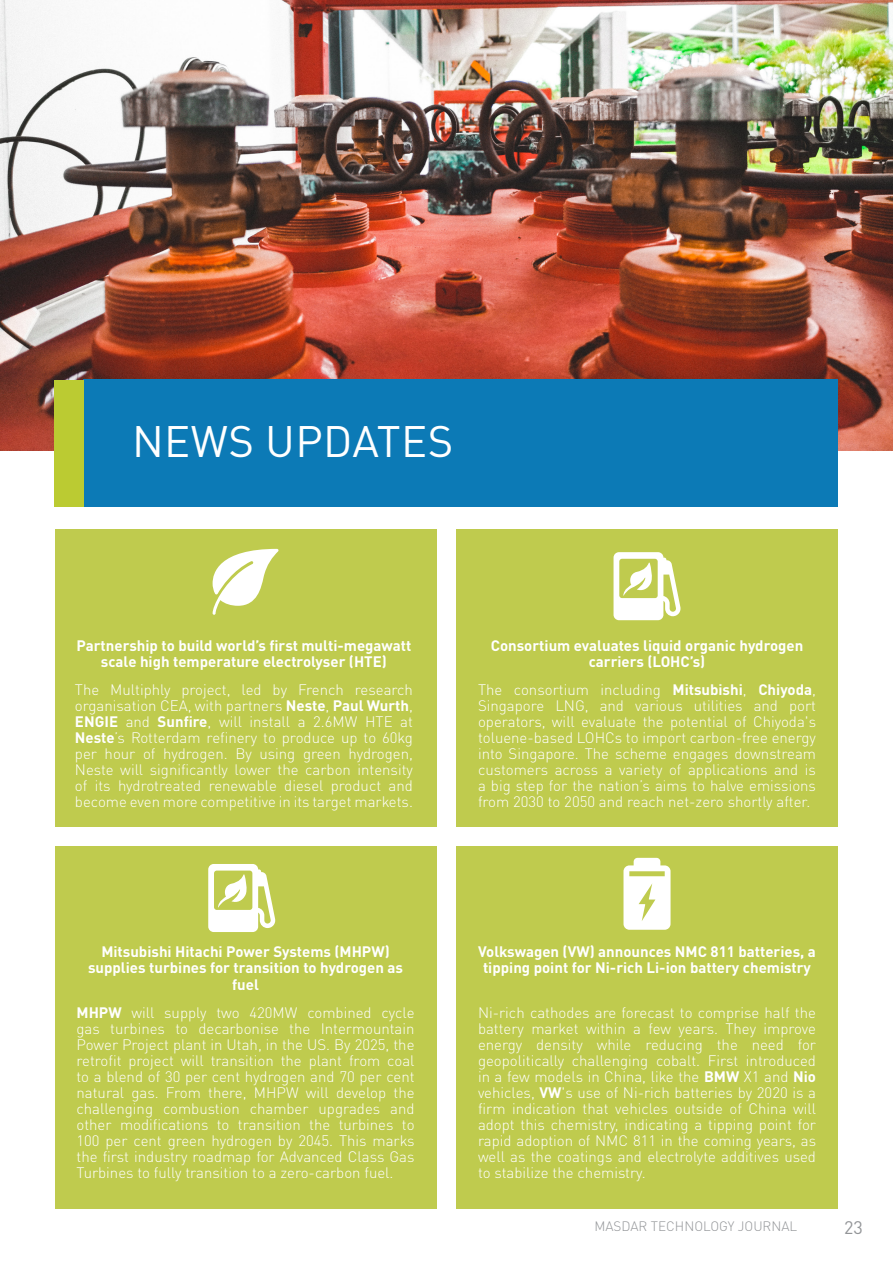
<style>
.page{position:relative;width:893px;height:1263px;background:#fff}
.page>*{position:absolute;margin:0;border:0;box-sizing:border-box;transform-origin:0 0}
.t1{font:43.5px "DIN Pro";letter-spacing:.01em;color:#fff}
.t2{font:18px "DIN Pro";color:#939598}
.t3{font:300 15px/16px "DIN Pro";color:#fff;text-align:justify}
.t4{font:700 15px/16px "DIN Pro";color:#fff;text-align:center}
.t5{font:300 13.5px "DIN Pro";color:#939598}
.s1{font-weight:700}
</style>
<div class="page">
<img style="left:0;top:0;width:893px;height:451px">
<div style="left:84px;top:379px;width:754px;height:128px;background:#0c7ab6"></div>
<div style="left:54px;top:380px;width:30px;height:127px;background:#bbcb32"></div>
<div style="left:55px;top:529px;width:381px;height:298px;background:#bfcb4e"></div>
<div style="left:456px;top:529px;width:382px;height:298px;background:#bfcb4e"></div>
<div style="left:456px;top:846px;width:382px;height:363px;background:#bfcb4e"></div>
<div style="left:55px;top:846px;width:381px;height:363px;background:#bfcb4e"></div>
<svg style="left:213px;top:549px;width:65px;height:66px"></svg>
<svg style="left:623px;top:858px;width:47px;height:72px;background:#f3f5e0"></svg>
<svg style="left:613px;top:552px;width:67px;height:68px"></svg>
<svg style="left:208px;top:864px;width:67px;height:68px"></svg>
<p class="t1" style="left:132px;top:412px;width:323px">NEWS UPDATES</p>
<p class="t4" style="left:77px;top:635px;width:336px">Partnership to build world’s first multi-megawatt scale high temperature electrolyser (HTE)</p>
<p class="t3" style="left:75px;top:680px;width:340px">The Multiphly project, led by French research organisation CEA, with partners <span class="s1">Neste</span>, <span class="s1">Paul Wurth</span>, <span class="s1">ENGIE</span> and <span class="s1">Sunfire</span>, will install a 2.6MW HTE at <span class="s1">Neste</span>’s Rotterdam refinery to produce up to 60kg per hour of hydrogen. By using green hydrogen, Neste will significantly lower the carbon intensity of its hydrotreated renewable diesel product and become even more competitive in its target markets.</p>
<p class="t4" style="left:88px;top:941px;width:317px">Mitsubishi Hitachi Power Systems (MHPW) supplies turbines for transition to hydrogen as</p>
<p class="t4" style="left:232px;top:975px;width:28px">fuel</p>
<p class="t3" style="left:77px;top:1003px;width:340px"><span class="s1">MHPW</span> will supply two 420MW combined cycle gas turbines to decarbonise the Intermountain Power Project plant in Utah, in the US. By 2025, the retrofit project will transition the plant from coal to a blend of 30 per cent hydrogen and 70 per cent natural gas. From there, MHPW will develop the challenging combustion chamber upgrades and other modifications to transition the turbines to 100 per cent green hydrogen by 2045. This marks the first industry roadmap for Advanced Class Gas Turbines to fully transition to a zero-carbon fuel.</p>
<p class="t4" style="left:491px;top:635px;width:314px">Consortium evaluates liquid organic hydrogen carriers (LOHC’s)</p>
<p class="t3" style="left:478px;top:680px;width:340px">The consortium including <span class="s1">Mitsubishi</span>, <span class="s1">Chiyoda</span>, Singapore LNG, and various utilities and port operators, will evaluate the potential of Chiyoda's toluene-based LOHCs to import carbon-free energy into Singapore. The scheme engages downstream customers across a variety of applications and is a big step for the nation’s aims to halve emissions from 2030 to 2050 and reach net-zero shortly after.</p>
<p class="t4" style="left:478px;top:941px;width:339px">Volkswagen (VW) announces NMC 811 batteries, a tipping point for Ni-rich Li-ion battery chemistry</p>
<p class="t3" style="left:478px;top:1003px;width:340px">Ni-rich cathodes are forecast to comprise half the battery market within a few years. They improve energy density while reducing the need for geopolitically challenging cobalt. First introduced in a few models in China, like the <span class="s1">BMW</span> X1 and <span class="s1">Nio </span>vehicles, <span class="s1">VW</span>'s use of Ni-rich batteries by 2020 is a firm indication that vehicles outside of China will adopt this chemistry, indicating a tipping point for rapid adoption of NMC 811 in the coming years, as well as the coatings and electrolyte additives used to stabilize the chemistry.</p>
<p class="t5" style="left:594px;top:1216px;width:204px">MASDAR TECHNOLOGY JOURNAL</p>
<p class="t2" style="left:844px;top:1215px;width:20px">23</p>
</div>
